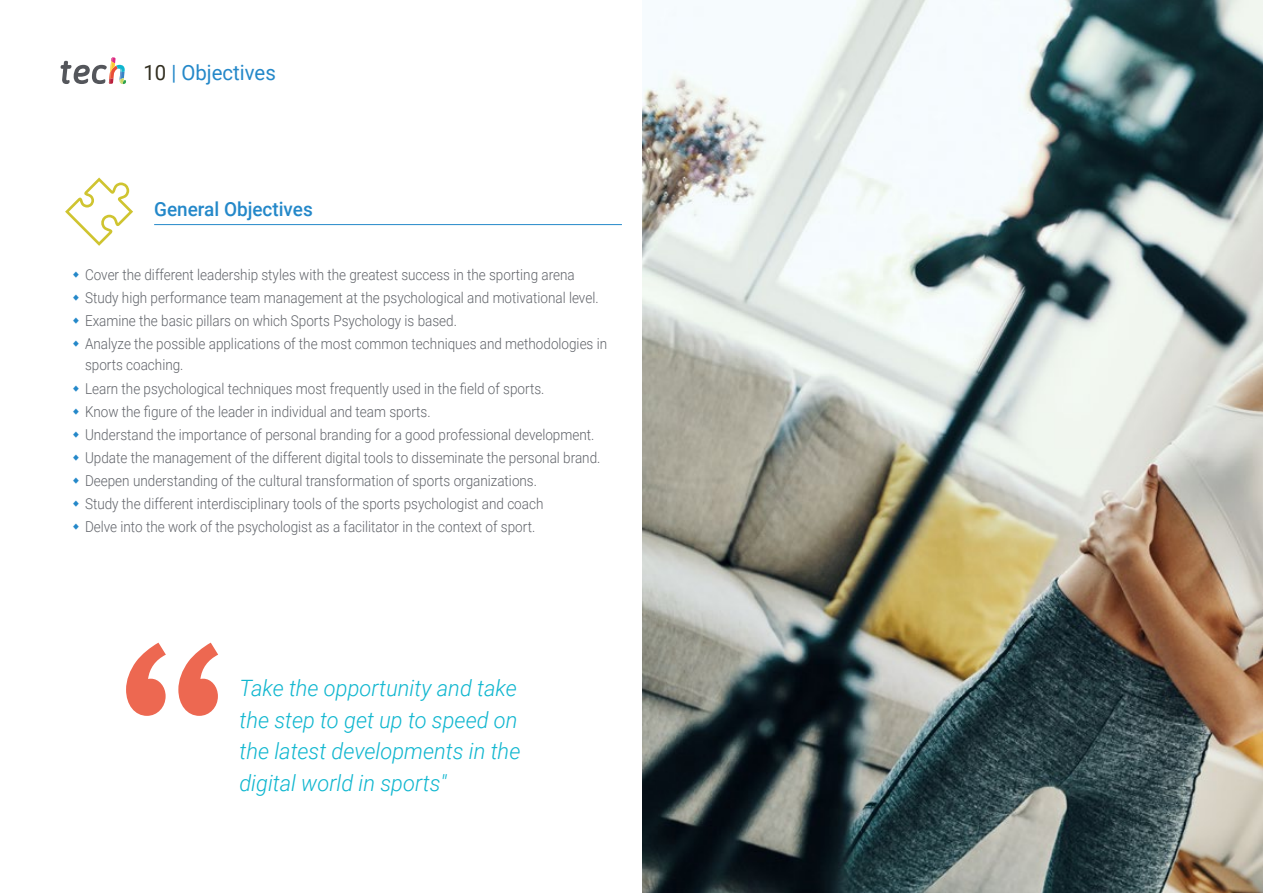
<style>
.page{position:relative;width:1263px;height:893px;background:#fff}
.page>*{position:absolute;margin:0;border:0;box-sizing:border-box;transform-origin:0 0}
.t1{font:italic 300 22.5px/31.5px "Roboto";color:#0fb6cf}
.t2{font:21px "Roboto";color:#2488c9}
.t3{font:500 19.5px "Roboto";color:#2488c9}
.t4{font:300 15px/23.1px "Roboto";color:#61646a;scale:.9 1}
.s1{color:#312e20}
</style>
<div class="page">
<hr style="left:154px;top:224px;width:468px;height:1px;background:#2488c9">
<svg style="left:65px;top:178px;width:68px;height:68px"></svg>
<img style="left:642px;top:0;width:621px;height:893px">
<svg style="left:61px;top:57px;width:65px;height:27px"></svg>
<svg style="left:126px;top:643px;width:92px;height:73px"></svg>
<h2 class="t2" style="left:144px;top:57px;width:134px"><span class="s1">10</span> | Objectives</h2>
<h3 class="t3" style="left:154px;top:196px;width:160px">General Objectives</h3>
<p class="t4" style="left:85px;top:263px;width:582px">Cover the different leadership styles with the greatest success in the sporting arena Study high performance team management at the psychological and motivational level.<br>Examine the basic pillars on which Sports Psychology is based.<br>Analyze the possible applications of the most common techniques and methodologies in</p>
<p class="t4" style="left:85px;top:353px;width:574px">sports coaching.<br>Learn the psychological techniques most frequently used in the field of sports.<br>Know the figure of the leader in individual and team sports.<br>Understand the importance of personal branding for a good professional development.<br>Update the management of the different digital tools to disseminate the personal brand.<br>Deepen understanding of the cultural transformation of sports organizations.<br>Study the different interdisciplinary tools of the sports psychologist and coach<br>Delve into the work of the psychologist as a facilitator in the context of sport.</p>
<h1 class="t1" style="left:239px;top:671px;width:282px">Take the opportunity and take the step to get up to speed on the latest developments in the digital world in sports"</h1>
</div>
